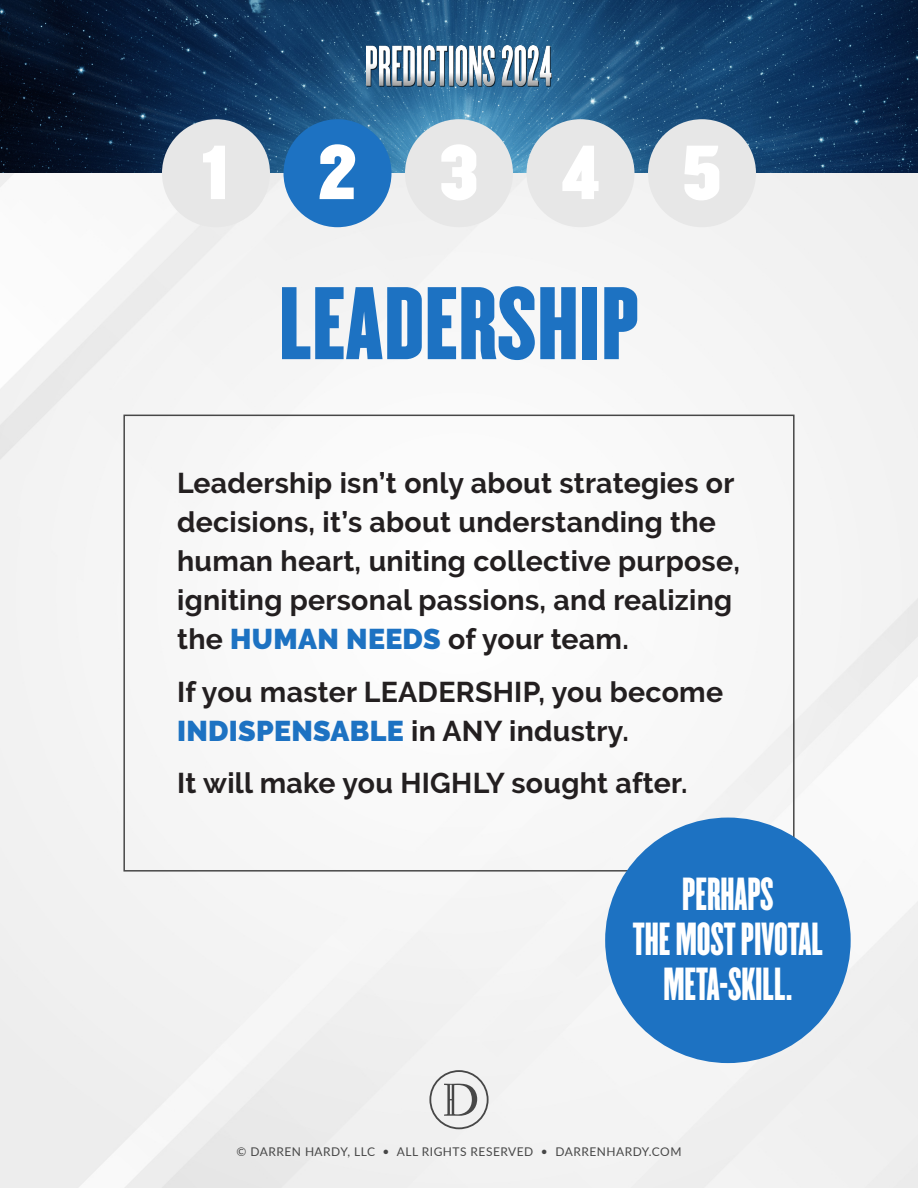
<style>
.page{position:relative;width:918px;height:1188px;background:#fff}
.page>*{position:absolute;margin:0;border:0;box-sizing:border-box;transform-origin:0 0}
.t1{font:90px "Champion Gothic Lightweight";color:#1d72c2}
.t2{font:66.75px "Champion Gothic Middleweight";color:#fff}
.t3{font:40.5px/45px "Champion Gothic Featherweight";color:#fff;text-align:center}
.t4{font:700 28.5px/39px "Raleway";letter-spacing:.01em;color:#231f20}
.t5{font:12px "Lato";letter-spacing:.04em;color:#474747}
.s1{font-weight:900;color:#1d72c2}
</style>
<div class="page">
<div style="left:0;top:172px;width:918px;height:1016px;background:#f5f5f5"></div>
<svg style="left:429px;top:1070px;width:60px;height:59px"></svg>
<img style="left:0;top:0;width:918px;height:172px">
<img style="left:366px;top:46px;width:186px;height:40px">
<div style="left:162px;top:119px;width:108px;height:108px;background:#e7e7e7;border-radius:50%"></div>
<div style="left:284px;top:119px;width:108px;height:108px;background:#1d72c2;border-radius:50%"></div>
<div style="left:405px;top:119px;width:108px;height:108px;background:#e7e7e7;border-radius:50%"></div>
<div style="left:526px;top:119px;width:108px;height:108px;background:#e7e7e7;border-radius:50%"></div>
<div style="left:648px;top:119px;width:108px;height:108px;background:#e7e7e7;border-radius:50%"></div>
<div style="left:605px;top:818px;width:246px;height:245px;background:#1d72c2;border-radius:50%"></div>
<p class="t2" style="left:200px;top:118px;width:34px">1</p>
<p class="t2" style="left:318px;top:118px;width:40px">2</p>
<p class="t2" style="left:440px;top:118px;width:40px">3</p>
<p class="t2" style="left:561px;top:118px;width:40px">4</p>
<p class="t2" style="left:682px;top:118px;width:41px">5</p>
<p class="t1" style="left:279px;top:250px;width:362px">LEADERSHIP</p>
<p class="t4" style="left:177px;top:464px;width:564px">Leadership isn’t only about strategies or decisions, it’s about understanding the human heart, uniting collective purpose, igniting personal passions, and realizing the <span class="s1">HUMAN NEEDS</span> of your team.</p>
<p class="t4" style="left:177px;top:672px;width:548px">If you master LEADERSHIP, you become<br><span class="s1">INDISPENSABLE</span> in ANY industry.</p>
<p class="t4" style="left:177px;top:764px;width:512px">It will make you HIGHLY sought after.</p>
<p class="t3" style="left:682px;top:871px;width:93px">PERHAPS</p>
<p class="t3" style="left:633px;top:916px;width:192px">THE MOST PIVOTAL<br>META-SKILL.</p>
<p class="t5" style="left:236px;top:1143px;width:447px">© DARREN HARDY, LLC • ALL RIGHTS RESERVED • DARRENHARDY.COM</p>
</div>
